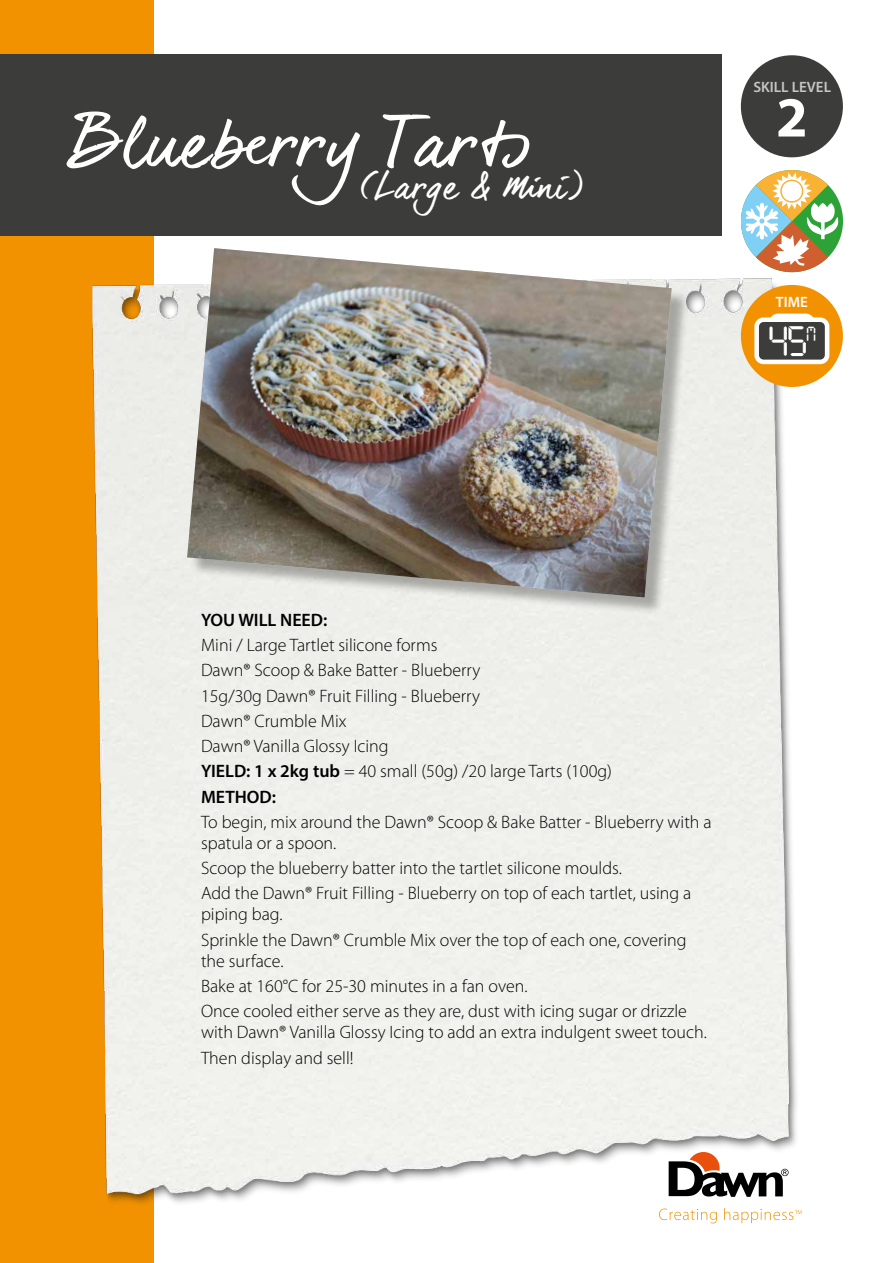
<style>
.page{position:relative;width:893px;height:1263px;background:#fff}
.page>*{position:absolute;margin:0;border:0;box-sizing:border-box;transform-origin:0 0}
.t1{font:67.5px "dear Joe 6";color:#fff}
.t2{font:700 57px "Myriad Pro";color:#fff}
.t3{font:37.5px "Digital ICG";color:#fff}
.t4{font:34.5px "dear Joe 6";color:#fff}
.t5{font:300 18px/25.2px "Myriad Pro";color:#000}
.t6{font:600 18px "Myriad Pro";color:#000}
.t7{font:600 15px "Myriad Pro";color:#c6c6c6}
.t8{font:600 15px "Myriad Pro";color:#fff}
.s1{font-weight:600}
</style>
<div class="page">
<div style="left:0;top:0;width:153px;height:1263px;background:#f39200"></div>
<div style="left:0;top:54px;width:722px;height:182px;background:#3c3c3b"></div>
<img style="left:92px;top:104px;width:751px;height:1159px">
<svg style="left:669px;top:1152px;width:119px;height:45px"></svg>
<svg style="left:659px;top:1208px;width:58px;height:15px"></svg>
<svg style="left:724px;top:1208px;width:78px;height:15px"></svg>
<div style="left:190px;top:251px;width:500px;height:364px;background:#000;opacity:.3"></div>
<img style="left:187px;top:248px;width:485px;height:349px">
<div style="left:741px;top:55px;width:102px;height:102px;background:#3c3c3b;border-radius:50%"></div>
<svg style="left:741px;top:170px;width:98px;height:102px"></svg>
<div style="left:741px;top:285px;width:102px;height:102px;background:#f39200;border-radius:50%"></div>
<div style="left:757px;top:320px;width:70px;height:42px;background:#3c3c3b;border-radius:7px"></div>
<div style="left:754px;top:317px;width:75px;height:47px;border:5px solid #fff;border-radius:7px"></div>
<svg style="left:766px;top:313px;width:54px;height:10px"></svg>
<h1 class="t1" style="left:68px;top:103px;width:465px">Blueberry Tarts</h1>
<h3 class="t4" style="left:361px;top:166px;width:224px">(Large &amp; Mini)</h3>
<p class="t7" style="left:753px;top:78px;width:79px">SKILL LEVEL</p>
<h2 class="t2" style="left:776px;top:80px;width:33px">2</h2>
<p class="t8" style="left:776px;top:292px;width:33px">TIME</p>
<h3 class="t3" style="left:768px;top:316px;width:50px">45<sup>M</sup></h3>
<p class="t6" style="left:201px;top:608px;width:128px">YOU WILL NEED:</p>
<p class="t5" style="left:201px;top:632px;width:413px">Mini / Large Tartlet silicone forms<br>Dawn® Scoop &amp; Bake Batter - Blueberry<br>15g/30g Dawn® Fruit Filling - Blueberry<br>Dawn® Crumble Mix<br>Dawn® Vanilla Glossy Icing<br><span class="s1">YIELD: 1 x 2kg tub</span> = 40 small (50g) /20 large Tarts (100g)<br><span class="s1">METHOD:</span></p>
<p class="t5" style="left:201px;top:811px;width:512px;line-height:21px">To begin, mix around the Dawn® Scoop &amp; Bake Batter - Blueberry with a spatula or a spoon.</p>
<p class="t5" style="left:201px;top:855px;width:492px">Scoop the blueberry batter into the tartlet silicone moulds.<br>Add the Dawn® Fruit Filling - Blueberry on top of each tartlet, using a</p>
<p class="t5" style="left:201px;top:902px;width:487px">piping bag.<br>Sprinkle the Dawn® Crumble Mix over the top of each one, covering</p>
<p class="t5" style="left:201px;top:948px;width:487px">the surface.<br>Bake at 160°C for 25-30 minutes in a fan oven.<br>Once cooled either serve as they are, dust with icing sugar or drizzle</p>
<p class="t5" style="left:201px;top:1019px;width:507px">with Dawn® Vanilla Glossy Icing to add an extra indulgent sweet touch.<br>Then display and sell!</p>
</div>
